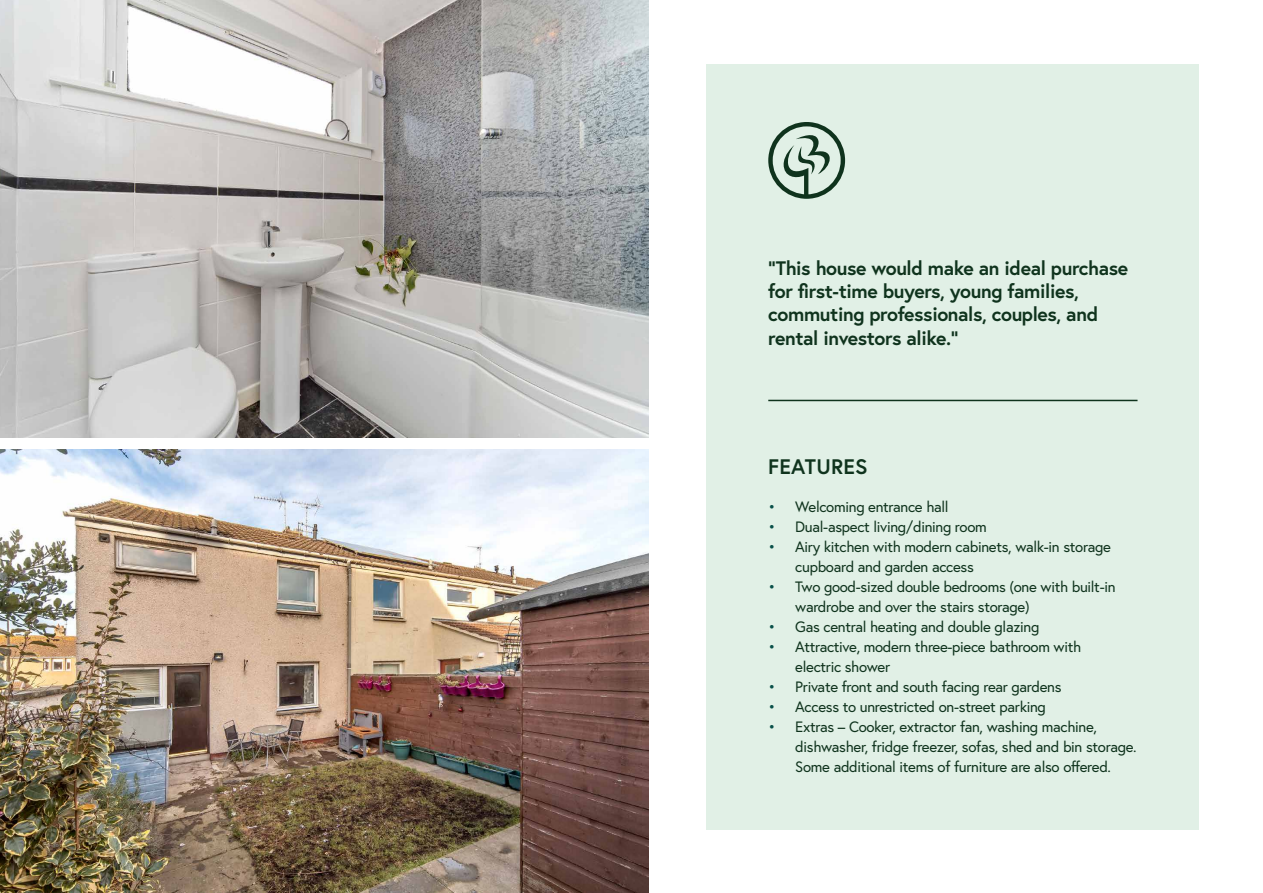
<style>
.page{position:relative;width:1263px;height:893px;background:#fff}
.page>*{position:absolute;margin:0;border:0;box-sizing:border-box;transform-origin:0 0}
.Headline{font:700 21px "Europa";letter-spacing:.01em;color:#0f331d}
.Headline-2{font:700 19.5px/23.4px "Europa";letter-spacing:-.02em;color:#0f331d}
.t1{font:15px/20px "Europa";letter-spacing:-.02em;color:#0f331d}
.s1{color:#0a514a}
</style>
<div class="page">
<img style="left:0;top:450px;width:648px;height:443px">
<img style="left:0;top:0;width:648px;height:437px">
<div style="left:707px;top:64px;width:492px;height:765px;background:#e1f0e6"></div>
<hr style="left:768px;top:400px;width:369px;height:1px;background:#0f331d">
<svg style="left:768px;top:122px;width:77px;height:77px"></svg>
<p class="Headline-2" style="left:768px;top:256px;width:361px">“This house would make an ideal purchase for first-time buyers, young families, commuting professionals, couples, and rental investors alike.”</p>
<p class="Headline" style="left:768px;top:452px;width:101px">FEATURES</p>
<p class="t1" style="left:768px;top:496px;width:182px"><span class="s1">•</span> Welcoming entrance hall</p>
<p class="t1" style="left:768px;top:516px;width:220px"><span class="s1">•</span> Dual-aspect living/dining room</p>
<p class="t1" style="left:795px;top:536px;width:317px;text-indent:-27px"><span class="s1">•</span> Airy kitchen with modern cabinets, walk-in storage cupboard and garden access</p>
<p class="t1" style="left:795px;top:576px;width:322px;text-indent:-27px"><span class="s1">•</span> Two good-sized double bedrooms (one with built-in wardrobe and over the stairs storage)</p>
<p class="t1" style="left:768px;top:616px;width:273px"><span class="s1">•</span> Gas central heating and double glazing</p>
<p class="t1" style="left:795px;top:636px;width:287px;text-indent:-27px"><span class="s1">•</span> Attractive, modern three-piece bathroom with electric shower</p>
<p class="t1" style="left:768px;top:676px;width:295px"><span class="s1">•</span> Private front and south facing rear gardens</p>
<p class="t1" style="left:768px;top:696px;width:279px"><span class="s1">•</span> Access to unrestricted on-street parking</p>
<p class="t1" style="left:795px;top:716px;width:343px;text-indent:-27px"><span class="s1">•</span> Extras – Cooker, extractor fan, washing machine, dishwasher, fridge freezer, sofas, shed and bin storage.<br>Some additional items of furniture are also offered.</p>
</div>
